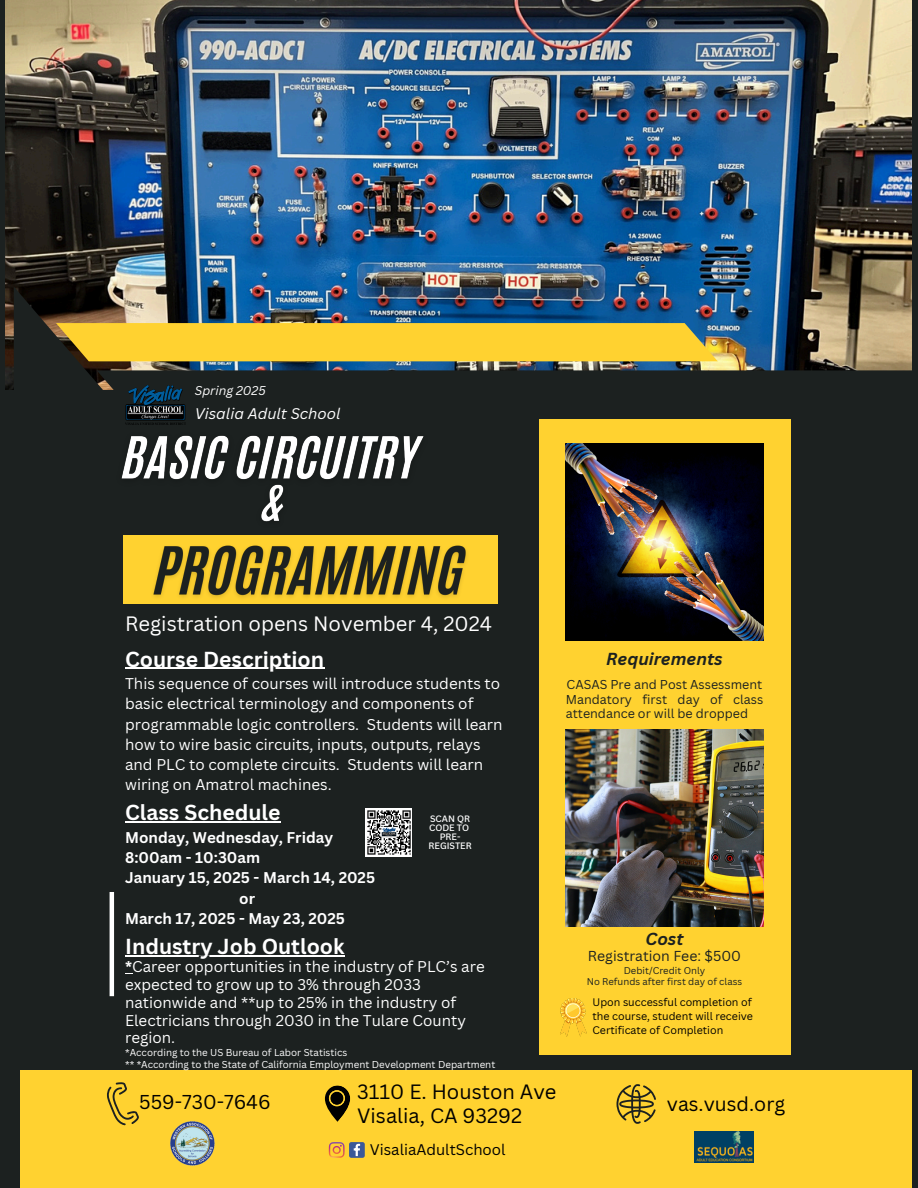
<style>
.page{position:relative;width:918px;height:1188px;background:#1c2120}
.page>*{position:absolute;margin:0;border:0;box-sizing:border-box;transform-origin:0 0}
.t1{font:700 21.15px "Canva Sans";color:#fff}
.t2{font:20.25px "Canva Sans";color:#fff}
.t3{font:20.1px/23.7px "Canva Sans";color:#000}
.t4{font:19.5px "Canva Sans";color:#000}
.t5{font:italic 700 16.95px "Canva Sans";color:#1c2120}
.t6{font:15.15px/20.2px "Canva Sans";color:#fff}
.t7{font:700 15.15px "Canva Sans";color:#fff}
.t8{font:italic 15px "Canva Sans";color:#fff}
.t9{font:15px "Canva Sans";color:#000}
.t10{font:13.95px "Canva Sans";color:#1c2120}
.t11{font:12.45px/14.5px "Canva Sans";color:#1c2120}
.t12{font:italic 12.3px "Canva Sans";color:#fff}
.t13{font:10.65px/14.2px "Canva Sans";color:#000;text-align:justify}
.t14{font:9.75px/11.4px "Canva Sans";color:#fff}
.t15{font:9.45px "Canva Sans";color:#1c2120}
.t16{font:500 9px/9px "Canva Sans";color:#fff}
.s1{font-weight:700}
</style>
<div class="page">
<img style="left:6px;top:0;width:906px;height:390px">
<div style="left:21px;top:1071px;width:891px;height:117px;background:#ffd230"></div>
<svg style="left:617px;top:1084px;width:39px;height:39px"></svg>
<svg style="left:107px;top:1082px;width:32px;height:43px"></svg>
<div style="left:123px;top:535px;width:374px;height:68px;background:#ffd230"></div>
<hr style="left:110px;top:892px;width:4px;height:104px;background:#fff">
<svg style="left:718px;top:370px;width:194px;height:20px"></svg>
<img style="left:14px;top:287px;width:704px;height:103px">
<div style="left:539px;top:419px;width:252px;height:635px;background:#ffd230"></div>
<img style="left:566px;top:443px;width:197px;height:198px">
<img style="left:566px;top:729px;width:197px;height:198px">
<img style="left:121px;top:435px;width:303px;height:45px">
<img style="left:144px;top:545px;width:331px;height:59px">
<img style="left:125px;top:385px;width:61px;height:40px">
<img style="left:251px;top:473px;width:43px;height:49px">
<hr style="left:125px;top:668px;width:199px;height:1px;background:#fff">
<hr style="left:125px;top:822px;width:156px;height:1px;background:#fff">
<img style="left:365px;top:809px;width:46px;height:47px">
<svg style="left:324px;top:1085px;width:27px;height:37px"></svg>
<svg style="left:329px;top:1142px;width:36px;height:16px"></svg>
<img style="left:695px;top:1132px;width:58px;height:30px">
<img style="left:171px;top:1121px;width:44px;height:44px">
<img style="left:561px;top:999px;width:26px;height:38px">
<hr style="left:125px;top:956px;width:220px;height:1px;background:#fff">
<p class="t12" style="left:195px;top:382px;width:72px">Spring 2025</p>
<p class="t8" style="left:195px;top:403px;width:147px">Visalia Adult School</p>
<p class="t2" style="left:125px;top:610px;width:369px">Registration opens November 4, 2024</p>
<h3 class="t1" style="left:125px;top:644px;width:201px">Course Description</h3>
<h3 class="t6" style="left:125px;top:673px;width:379px">This sequence of courses will introduce students to basic electrical terminology and components of programmable logic controllers. Students will learn how to wire basic circuits, inputs, outputs, relays and PLC to complete circuits. Students will learn wiring on Amatrol machines.</h3>
<h6 class="t1" style="left:125px;top:798px;width:157px">Class Schedule</h6>
<h6 class="t7" style="left:125px;top:827px;width:210px">Monday, Wednesday, Friday</h6>
<h6 class="t7" style="left:125px;top:847px;width:137px">8:00am - 10:30am</h6>
<h6 class="t7" style="left:125px;top:867px;width:252px">January 15, 2025 - March 14, 2025</h6>
<h6 class="t7" style="left:239px;top:887px;width:17px">or</h6>
<h6 class="t7" style="left:125px;top:908px;width:221px">March 17, 2025 - May 23, 2025</h6>
<p class="t16" style="left:429px;top:814px;width:43px">SCAN QR<br>CODE TO</p>
<p class="t16" style="left:429px;top:832px;width:45px;text-align:center">PRE-<br>REGISTER</p>
<h3 class="t1" style="left:125px;top:931px;width:221px">Industry Job Outlook</h3>
<h3 class="t6" style="left:125px;top:957px;width:361px;line-height:17.9px"><span class="s1">*</span>Career opportunities in the industry of PLC’s are expected to grow up to 3% through 2033 nationwide and **up to 25% in the industry of Electricians through 2030 in the Tulare County region.</h3>
<h3 class="t14" style="left:125px;top:1047px;width:372px">*According to the US Bureau of Labor Statistics<br>** *According to the State of California Employment Development Department</h3>
<p class="t5" style="left:606px;top:647px;width:118px">Requirements</p>
<p class="t11" style="left:567px;top:677px;width:197px">CASAS Pre and Post Assessment</p>
<h4 class="t11" style="left:566px;top:692px;width:199px">Mandatory first day of class attendance or will be dropped</h4>
<h6 class="t5" style="left:646px;top:927px;width:39px">Cost</h6>
<p class="t10" style="left:588px;top:946px;width:155px">Registration Fee: $500</p>
<p class="t15" style="left:624px;top:964px;width:83px">Debit/Credit Only</p>
<p class="t15" style="left:587px;top:975px;width:157px">No Refunds after first day of class</p>
<h5 class="t13" style="left:593px;top:995px;width:162px">Upon successful completion of the course, student will receive Certificate of Completion</h5>
<h6 class="t3" style="left:357px;top:1080px;width:201px">3110 E. Houston Ave<br>Visalia, CA 93292</h6>
<p class="t9" style="left:370px;top:1139px;width:137px">VisaliaAdultSchool</p>
<h4 class="t4" style="left:139px;top:1088px;width:133px">559-730-7646</h4>
<p class="t4" style="left:667px;top:1090px;width:120px">vas.vusd.org</p>
</div>
